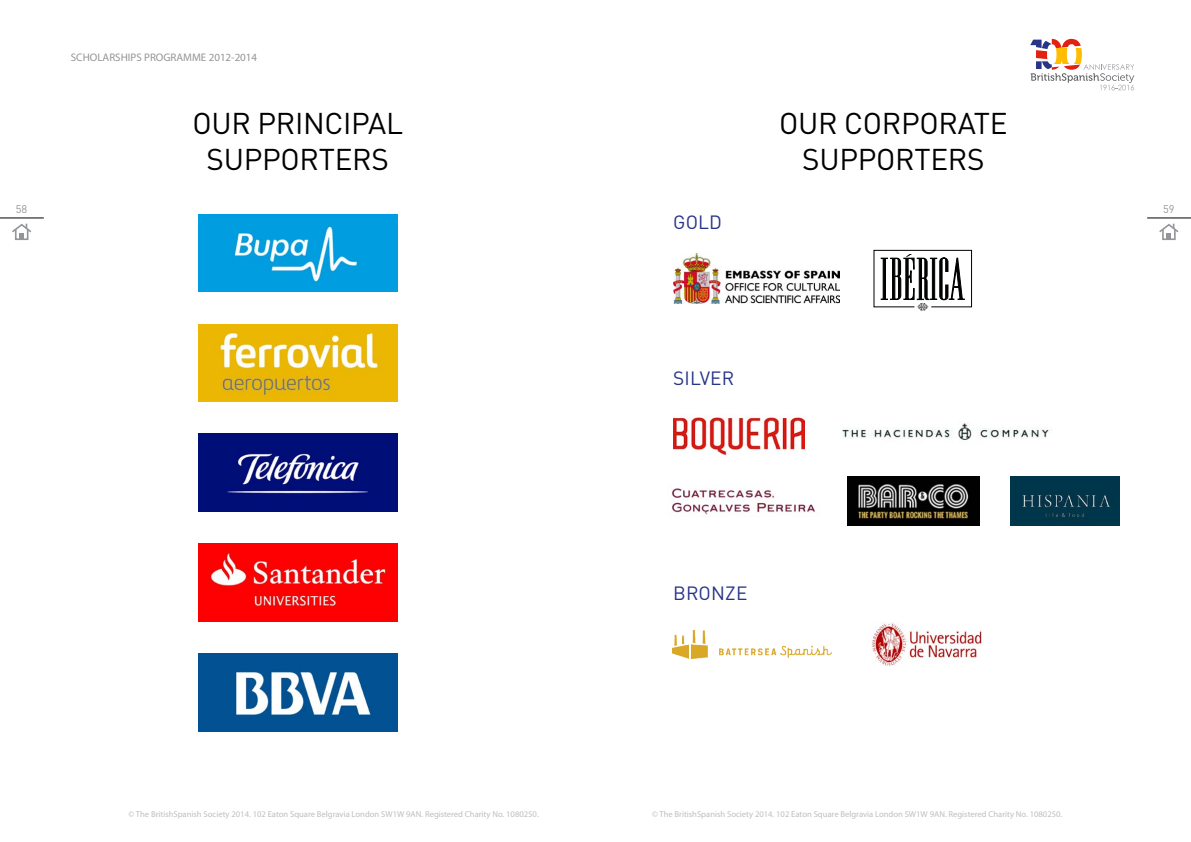
<style>
.page{position:relative;width:1191px;height:842px;background:#fff}
.page>*{position:absolute;margin:0;border:0;box-sizing:border-box;transform-origin:0 0}
.t1{font:29.7px/35.6px "DINOT";letter-spacing:-.01em;color:#000;text-align:center}
.t2{font:19px "DINOT";letter-spacing:.01em;color:#283488}
.t3{font:11px "Myriad Pro";color:#939598}
.t4{font:11px "DINOT";color:#939598}
.t5{font:8.6px "Myriad Pro";color:#bcbec0}
</style>
<div class="page">
<hr style="left:1147px;top:218px;width:44px;height:1px;background:#000">
<hr style="left:0;top:218px;width:44px;height:1px;background:#000">
<svg style="left:12px;top:223px;width:19px;height:17px"></svg>
<svg style="left:1159px;top:223px;width:20px;height:17px"></svg>
<svg style="left:1030px;top:39px;width:104px;height:51px"></svg>
<img style="left:198px;top:214px;width:199px;height:78px">
<img style="left:198px;top:654px;width:199px;height:77px">
<img style="left:198px;top:324px;width:199px;height:78px">
<img style="left:198px;top:434px;width:199px;height:77px">
<img style="left:198px;top:544px;width:199px;height:77px">
<svg style="left:873px;top:250px;width:98px;height:61px"></svg>
<img style="left:673px;top:253px;width:166px;height:50px">
<img style="left:847px;top:477px;width:132px;height:48px">
<img style="left:1010px;top:477px;width:109px;height:48px">
<img style="left:667px;top:486px;width:148px;height:29px">
<img style="left:872px;top:622px;width:110px;height:44px">
<img style="left:672px;top:631px;width:159px;height:27px">
<img style="left:673px;top:416px;width:131px;height:40px">
<img style="left:842px;top:423px;width:207px;height:17px">
<p class="t3" style="left:71px;top:51px;width:188px">SCHOLARSHIPS PROGRAMME 2012-2014</p>
<h1 class="t1" style="left:192px;top:104px;width:212px">OUR PRINCIPAL<br>SUPPORTERS</h1>
<h1 class="t1" style="left:779px;top:104px;width:230px">OUR CORPORATE<br>SUPPORTERS</h1>
<p class="t4" style="left:16px;top:201px;width:13px">58</p>
<p class="t4" style="left:1163px;top:201px;width:13px">59</p>
<h2 class="t2" style="left:673px;top:209px;width:50px">GOLD</h2>
<h2 class="t2" style="left:673px;top:365px;width:63px">SILVER</h2>
<h2 class="t2" style="left:673px;top:580px;width:76px">BRONZE</h2>
<p class="t5" style="left:129px;top:810px;width:411px">© The BritishSpanish Society 2014. 102 Eaton Square Belgravia London SW1W 9AN. Registered Charity No. 1080250.</p>
<p class="t5" style="left:652px;top:810px;width:411px">© The BritishSpanish Society 2014. 102 Eaton Square Belgravia London SW1W 9AN. Registered Charity No. 1080250.</p>
</div>
